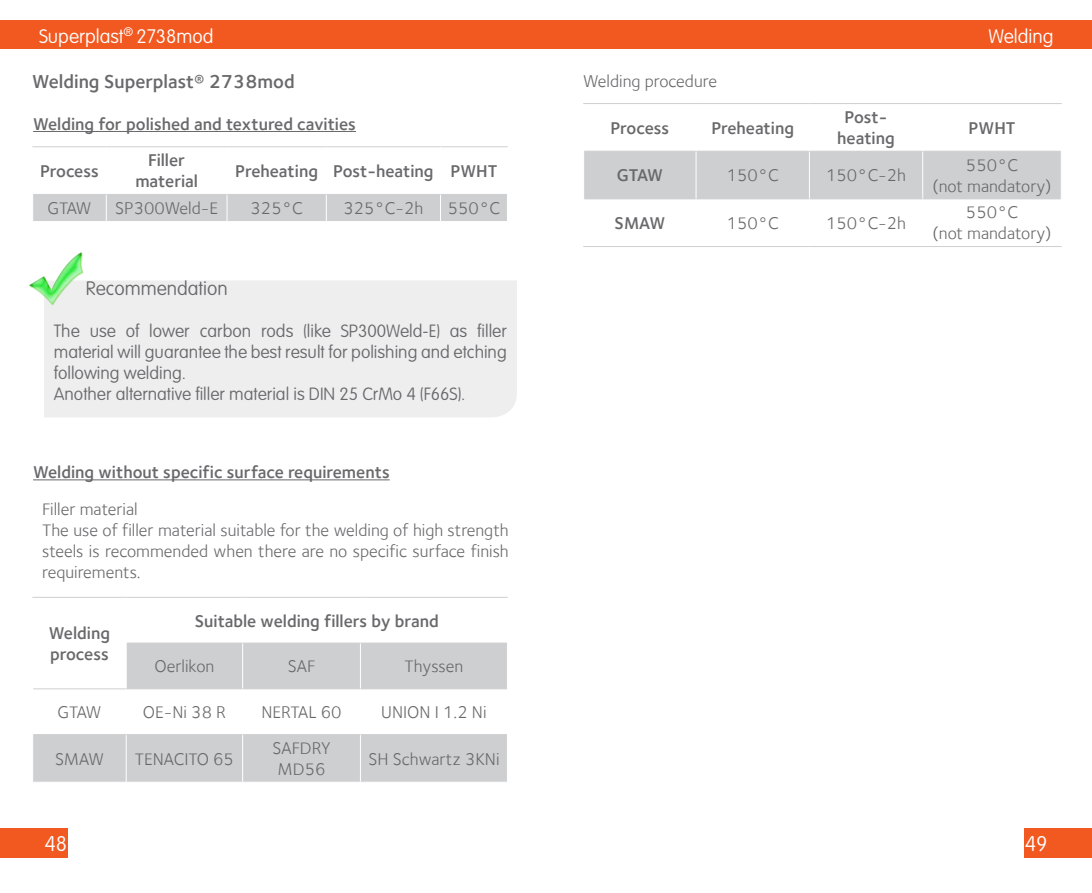
<style>
.page{position:relative;width:1092px;height:893px;background:#fff}
.page>*{position:absolute;margin:0;border:0;box-sizing:border-box;transform-origin:0 0}
.t1{font:100 21px "VAG Rounded Std";color:#fff}
.Titre_chapitre{font:100 19.25px "VAG Rounded Std";color:#fff}
.Titres_généraux{font:600 19.25px "Foundry Sterling";color:#69696c}
.t2{font:100 19.25px "VAG Rounded Std";color:#69696c}
.Texte{font:17.5px/21px "Foundry Sterling";color:#69696c;text-align:justify}
.Sous_titres_souligné{font:600 17.5px "Foundry Sterling";color:#69696c}
.Texte-2{font:100 17.5px/21px "VAG Rounded Std";color:#69696c;text-align:justify}
</style>
<div class="page">
<div style="left:0;top:21px;width:545px;height:28px;background:#f15921"></div>
<div style="left:545px;top:21px;width:546px;height:28px;background:#f15921"></div>
<div style="left:0;top:828px;width:67px;height:30px;background:#f15921"></div>
<div style="left:1024px;top:828px;width:67px;height:30px;background:#f15921"></div>
<hr style="left:33px;top:131px;width:323px;height:1px;background:#69696c">
<hr style="left:32px;top:146px;width:74px;height:1px;background:#cecfd1">
<hr style="left:106px;top:146px;width:121px;height:1px;background:#cecfd1">
<hr style="left:227px;top:146px;width:99px;height:1px;background:#cecfd1">
<hr style="left:326px;top:146px;width:114px;height:1px;background:#cecfd1">
<hr style="left:440px;top:146px;width:68px;height:1px;background:#cecfd1">
<div style="left:33px;top:194px;width:474px;height:27px;background:#cecfd1"></div>
<div style="left:44px;top:281px;width:473px;height:136px;background:#eeeeef"></div>
<img style="left:29px;top:252px;width:60px;height:60px">
<hr style="left:33px;top:479px;width:357px;height:1px;background:#69696c">
<svg style="left:33px;top:644px;width:474px;height:138px;fill:#cecfd1"></svg>
<hr style="left:32px;top:597px;width:94px;height:1px;background:#cecfd1">
<hr style="left:126px;top:597px;width:117px;height:1px;background:#cecfd1">
<hr style="left:243px;top:597px;width:117px;height:1px;background:#cecfd1">
<hr style="left:360px;top:597px;width:148px;height:1px;background:#cecfd1">
<hr style="left:127px;top:643px;width:116px;height:1px;background:#cecfd1">
<hr style="left:243px;top:643px;width:117px;height:1px;background:#cecfd1">
<hr style="left:360px;top:643px;width:147px;height:1px;background:#cecfd1">
<hr style="left:33px;top:688px;width:93px;height:1px;background:#cecfd1">
<hr style="left:126px;top:688px;width:117px;height:1px;background:#cecfd1">
<hr style="left:243px;top:688px;width:117px;height:1px;background:#cecfd1">
<hr style="left:360px;top:688px;width:147px;height:1px;background:#cecfd1">
<hr style="left:33px;top:734px;width:93px;height:1px;background:#cecfd1">
<hr style="left:126px;top:734px;width:117px;height:1px;background:#cecfd1">
<hr style="left:243px;top:734px;width:117px;height:1px;background:#cecfd1">
<hr style="left:360px;top:734px;width:147px;height:1px;background:#cecfd1">
<hr style="left:126px;top:643px;width:1px;height:45px;background:#fff">
<hr style="left:242px;top:643px;width:1px;height:45px;background:#fff">
<hr style="left:360px;top:643px;width:1px;height:45px;background:#fff">
<hr style="left:126px;top:689px;width:1px;height:45px;background:#fff">
<hr style="left:242px;top:689px;width:1px;height:45px;background:#fff">
<hr style="left:360px;top:689px;width:1px;height:45px;background:#fff">
<hr style="left:126px;top:735px;width:1px;height:47px;background:#fff">
<hr style="left:242px;top:735px;width:1px;height:47px;background:#fff">
<hr style="left:360px;top:735px;width:1px;height:47px;background:#fff">
<div style="left:584px;top:152px;width:476px;height:46px;background:#cecfd1"></div>
<hr style="left:583px;top:103px;width:113px;height:1px;background:#cecfd1">
<hr style="left:696px;top:103px;width:113px;height:1px;background:#cecfd1">
<hr style="left:809px;top:103px;width:113px;height:1px;background:#cecfd1">
<hr style="left:922px;top:103px;width:139px;height:1px;background:#cecfd1">
<hr style="left:584px;top:151px;width:112px;height:1px;background:#cecfd1">
<hr style="left:696px;top:151px;width:113px;height:1px;background:#cecfd1">
<hr style="left:809px;top:151px;width:113px;height:1px;background:#cecfd1">
<hr style="left:922px;top:151px;width:138px;height:1px;background:#cecfd1">
<hr style="left:584px;top:198px;width:112px;height:1px;background:#cecfd1">
<hr style="left:696px;top:198px;width:113px;height:1px;background:#cecfd1">
<hr style="left:809px;top:198px;width:113px;height:1px;background:#cecfd1">
<hr style="left:922px;top:198px;width:138px;height:1px;background:#cecfd1">
<hr style="left:583px;top:246px;width:113px;height:1px;background:#cecfd1">
<hr style="left:696px;top:246px;width:113px;height:1px;background:#cecfd1">
<hr style="left:809px;top:246px;width:113px;height:1px;background:#cecfd1">
<hr style="left:922px;top:246px;width:139px;height:1px;background:#cecfd1">
<hr style="left:695px;top:152px;width:1px;height:46px;background:#fff">
<hr style="left:808px;top:152px;width:1px;height:46px;background:#fff">
<hr style="left:922px;top:152px;width:1px;height:46px;background:#fff">
<p class="Titre_chapitre" style="left:39px;top:25px;width:176px">Superplast<sup>®</sup> 2738mod</p>
<p class="Titres_généraux" style="left:32px;top:70px;width:264px">Welding Superplast® 2738mod</p>
<p class="Sous_titres_souligné" style="left:33px;top:113px;width:324px">Welding for polished and textured cavities</p>
<p class="Sous_titres_souligné" style="left:40px;top:161px;width:60px">Process</p>
<p class="Sous_titres_souligné" style="left:148px;top:150px;width:39px">Filler</p>
<p class="Sous_titres_souligné" style="left:135px;top:171px;width:64px">material</p>
<p class="Sous_titres_souligné" style="left:235px;top:161px;width:84px">Preheating</p>
<p class="Sous_titres_souligné" style="left:333px;top:161px;width:102px">Post-heating</p>
<p class="Sous_titres_souligné" style="left:450px;top:161px;width:49px">PWHT</p>
<p class="Texte" style="left:48px;top:198px;width:45px">GTAW</p>
<p class="Texte" style="left:115px;top:198px;width:104px">SP300Weld-E</p>
<p class="Texte" style="left:250px;top:198px;width:54px">325°C</p>
<p class="Texte" style="left:343px;top:198px;width:81px">325°C-2h</p>
<p class="Texte" style="left:448px;top:198px;width:54px">550°C</p>
<p class="t2" style="left:86px;top:277px;width:143px">Recommendation</p>
<p class="Texte-2" style="left:54px;top:321px;width:454px">The use of lower carbon rods (like SP300Weld-E) as filler material will guarantee the best result for polishing and etching following welding.</p>
<p class="Texte-2" style="left:54px;top:384px;width:413px">Another alternative filler material is DIN 25 CrMo 4 (F66S).</p>
<p class="Sous_titres_souligné" style="left:33px;top:462px;width:358px">Welding without specific surface requirements</p>
<p class="Texte" style="left:42px;top:498px;width:97px">Filler material</p>
<p class="Texte" style="left:42px;top:519px;width:468px">The use of filler material suitable for the welding of high strength steels is recommended when there are no specific surface finish requirements.</p>
<p class="Sous_titres_souligné" style="left:49px;top:623px;width:63px">Welding</p>
<p class="Sous_titres_souligné" style="left:50px;top:644px;width:60px">process</p>
<p class="Sous_titres_souligné" style="left:195px;top:610px;width:245px">Suitable welding fillers by brand</p>
<p class="Texte" style="left:154px;top:656px;width:61px">Oerlikon</p>
<p class="Texte" style="left:288px;top:656px;width:29px">SAF</p>
<p class="Texte" style="left:404px;top:656px;width:60px">Thyssen</p>
<p class="Texte" style="left:57px;top:701px;width:45px">GTAW</p>
<p class="Texte" style="left:143px;top:701px;width:84px">OE-Ni 38 R</p>
<p class="Texte" style="left:261px;top:701px;width:82px">NERTAL 60</p>
<p class="Texte" style="left:381px;top:701px;width:107px">UNION I 1.2 Ni</p>
<p class="Texte" style="left:55px;top:748px;width:50px">SMAW</p>
<p class="Texte" style="left:135px;top:748px;width:101px">TENACITO 65</p>
<p class="Texte" style="left:272px;top:738px;width:60px">SAFDRY<br>MD56</p>
<p class="Texte" style="left:368px;top:748px;width:133px">SH Schwartz 3KNi</p>
<p class="Texte" style="left:583px;top:71px;width:135px">Welding procedure</p>
<p class="Sous_titres_souligné" style="left:610px;top:117px;width:60px">Process</p>
<p class="Sous_titres_souligné" style="left:711px;top:117px;width:84px">Preheating</p>
<p class="Sous_titres_souligné" style="left:844px;top:107px;width:44px">Post-</p>
<p class="Sous_titres_souligné" style="left:837px;top:128px;width:59px">heating</p>
<p class="Sous_titres_souligné" style="left:616px;top:165px;width:48px">GTAW</p>
<p class="Texte" style="left:726px;top:165px;width:54px">150°C</p>
<p class="Texte" style="left:826px;top:165px;width:81px">150°C-2h</p>
<p class="Sous_titres_souligné" style="left:614px;top:213px;width:52px">SMAW</p>
<p class="Texte" style="left:726px;top:212px;width:54px">150°C</p>
<p class="Texte" style="left:826px;top:212px;width:81px">150°C-2h</p>
<p class="Titre_chapitre" style="left:988px;top:25px;width:66px">Welding</p>
<p class="Sous_titres_souligné" style="left:968px;top:117px;width:49px">PWHT</p>
<p class="Texte" style="left:965px;top:154px;width:54px">550°C</p>
<p class="Texte" style="left:932px;top:175px;width:120px">(not mandatory)</p>
<p class="Texte" style="left:965px;top:202px;width:54px">550°C</p>
<p class="Texte" style="left:932px;top:223px;width:120px">(not mandatory)</p>
<p class="t1" style="left:44px;top:832px;width:24px">48</p>
<p class="t1" style="left:1024px;top:832px;width:24px">49</p>
</div>
